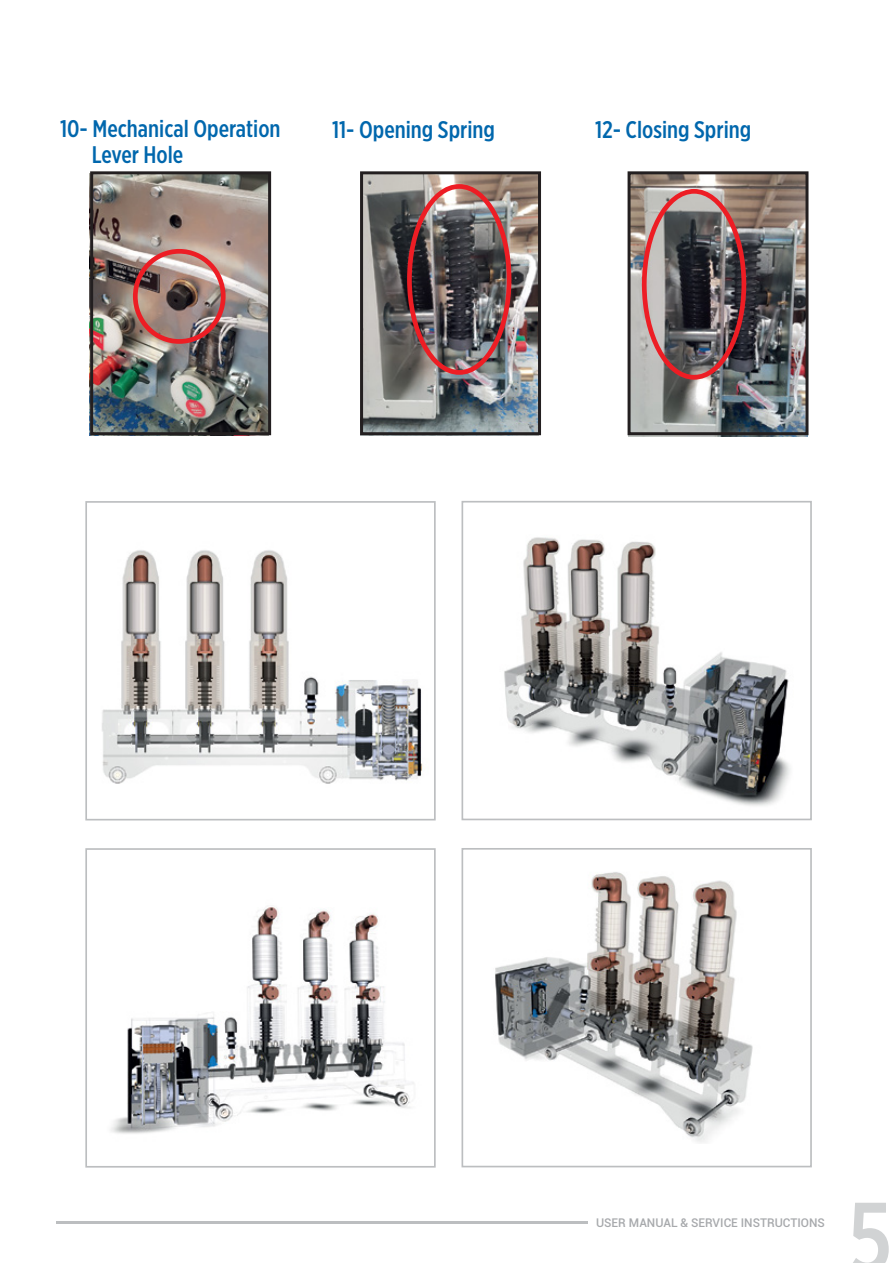
<style>
.page{position:relative;width:893px;height:1263px;background:#fff}
.page>*{position:absolute;margin:0;border:0;box-sizing:border-box;transform-origin:0 0}
.t1{font:500 98.4px "Gotham X Narrow";color:#d1d3d4}
.t2{font:500 24px "Gotham X Narrow";color:#0067ad}
.t3{font:500 12px "Roboto";color:#a7a9ac}
</style>
<div class="page">
<hr style="left:56px;top:1221px;width:532px;height:3px;background:#bcbec0">
<img style="left:629px;top:175px;width:178px;height:261px">
<img style="left:364px;top:175px;width:173px;height:256px">
<img style="left:89px;top:174px;width:178px;height:261px">
<img style="left:467px;top:537px;width:339px;height:284px">
<img style="left:94px;top:550px;width:339px;height:271px">
<img style="left:110px;top:907px;width:304px;height:227px">
<img style="left:495px;top:872px;width:258px;height:271px">
<div style="left:461px;top:501px;width:351px;height:319px;border:2px solid #bcbec0"></div>
<div style="left:461px;top:848px;width:351px;height:319px;border:2px solid #bcbec0"></div>
<div style="left:85px;top:501px;width:351px;height:319px;border:2px solid #bcbec0"></div>
<div style="left:85px;top:848px;width:351px;height:319px;border:2px solid #bcbec0"></div>
<div style="left:360px;top:171px;width:181px;height:264px;border:3px solid #231f20"></div>
<div style="left:628px;top:171px;width:180px;height:264px;border:3px solid #231f20"></div>
<div style="left:90px;top:171px;width:181px;height:264px;border:3px solid #231f20"></div>
<div style="left:133px;top:249px;width:93px;height:95px;border:5px solid #ed1d24;border-radius:50%"></div>
<div style="left:407px;top:184px;width:104px;height:191px;border:5px solid #ed1d24;border-radius:50%"></div>
<div style="left:642px;top:189px;width:104px;height:191px;border:5px solid #ed1d24;border-radius:50%"></div>
<p class="t2" style="left:60px;top:114px;width:222px">10- Mechanical Operation</p>
<p class="t2" style="left:332px;top:115px;width:164px">11- Opening Spring</p>
<p class="t2" style="left:595px;top:115px;width:158px">12- Closing Spring</p>
<p class="t2" style="left:92px;top:140px;width:93px">Lever Hole</p>
<p class="t3" style="left:596px;top:1214px;width:230px">USER MANUAL &amp; SERVICE INSTRUCTIONS</p>
<h1 class="t1" style="left:848px;top:1177px;width:45px">5</h1>
</div>
